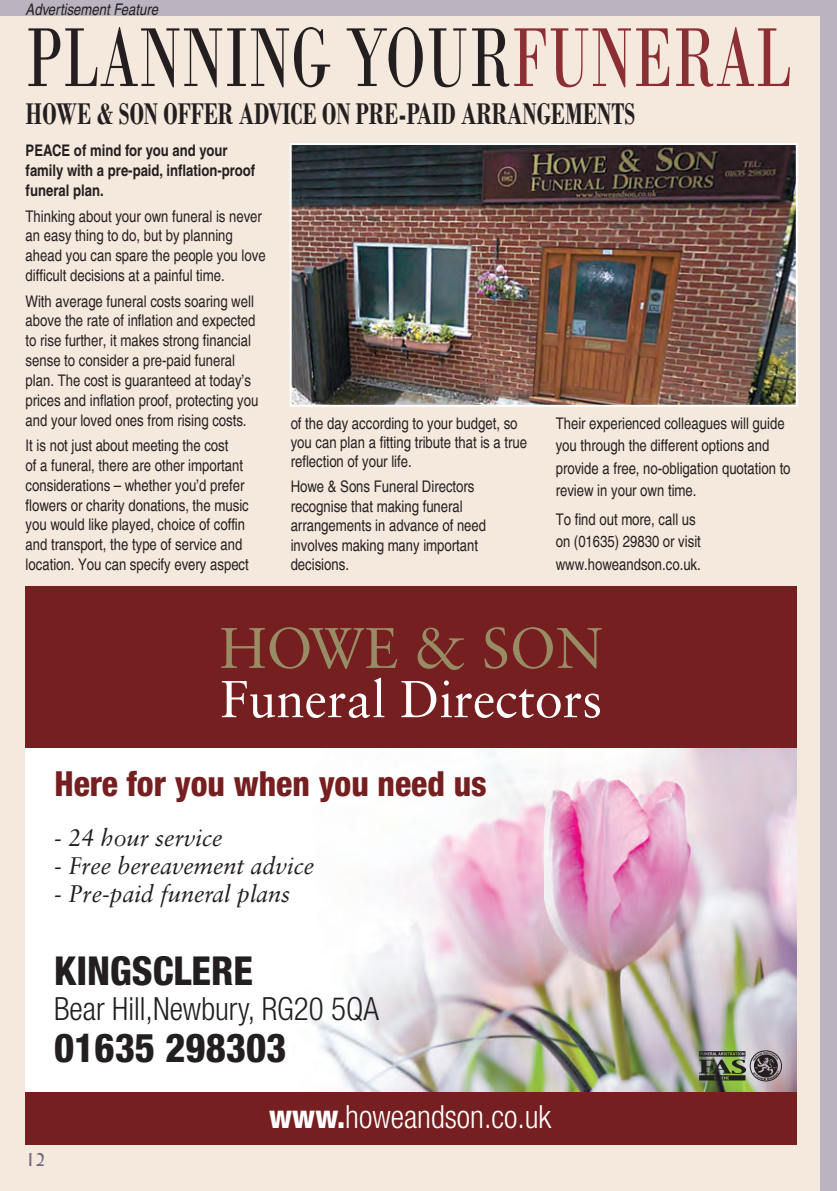
<style>
.page{position:relative;width:837px;height:1191px;background:#fff}
.page>*{position:absolute;margin:0;border:0;box-sizing:border-box;transform-origin:0 0}
.t1{font:88px "Bodoni";color:#231f20;scale:.64 1}
.t2{font:57.2px "Sabon LT Std";color:#988c65}
.t3{font:52px "Sabon LT Std";color:#fff}
.t4{font:800 condensed 40px "Helvetica Neue LT Std";color:#231f20}
.t5{font:800 condensed 34.6px "Helvetica Neue LT Std";color:#761f20}
.t6{font:300 condensed 32px "Helvetica Neue LT Std";color:#231f20}
.t7{font:300 condensed 32px "Helvetica Neue LT Std";color:#fff}
.t8{font:700 31.4px "Bodoni";color:#231f20;scale:.7 1}
.t9{font:italic 24px "Sabon LT Std";color:#231f20}
.t10{font:18px "Lydian";color:#716781}
.t11{font:condensed 16px/19.8px "Helvetica";color:#231f20}
.t12{font:700 condensed 16px/19.8px "Helvetica";color:#231f20}
.t13{font:italic condensed 16px "Helvetica";color:#231f20}
.s1{color:#8b2f34}
.s2{font-weight:800}
</style>
<div class="page">
<div style="left:0;top:0;width:836px;height:1190px;background:#bbb4c0"></div>
<div style="left:0;top:16px;width:819px;height:1174px;background:#f5e8dd"></div>
<img style="left:293px;top:146px;width:502px;height:258px">
<div style="left:290px;top:143px;width:508px;height:264px;border:2px solid #fff"></div>
<div style="left:26px;top:586px;width:771px;height:559px;background:#fff"></div>
<img style="left:293px;top:747px;width:504px;height:345px">
<div style="left:26px;top:586px;width:771px;height:161px;background:#761f20"></div>
<div style="left:26px;top:1092px;width:771px;height:53px;background:#761f20"></div>
<svg style="left:699px;top:1051px;width:47px;height:29px"></svg>
<svg style="left:752px;top:1051px;width:27px;height:28px"></svg>
<div style="left:750px;top:1050px;width:31px;height:30px;border:1px solid #231f20;border-radius:50%"></div>
<p class="t13" style="left:26px;top:0;width:134px">Advertisement Feature</p>
<p class="t1" style="left:26px;top:5px;width:1198px">PLANNING YOUR<span class="s1">FUNERAL</span></p>
<p class="t8" style="left:26px;top:95px;width:872px">HOWE &amp; SON OFFER ADVICE ON PRE-PAID ARRANGEMENTS</p>
<p class="t12" style="left:26px;top:141px;width:231px">PEACE of mind for you and your family with a pre-paid, inflation-proof funeral plan.</p>
<p class="t11" style="left:26px;top:206px;width:241px">Thinking about your own funeral is never an easy thing to do, but by planning ahead you can spare the people you love difficult decisions at a painful time.</p>
<p class="t11" style="left:26px;top:291px;width:234px">With average funeral costs soaring well above the rate of inflation and expected to rise further, it makes strong financial sense to consider a pre-paid funeral plan. The cost is guaranteed at today’s prices and inflation proof, protecting you and your loved ones from rising costs.</p>
<p class="t11" style="left:26px;top:435px;width:225px">It is not just about meeting the cost<br>of a funeral, there are other important considerations – whether you’d prefer flowers or charity donations, the music you would like played, choice of coffin and transport, the type of service and location. You can specify every aspect</p>
<p class="t11" style="left:291px;top:413px;width:238px">of the day according to your budget, so you can plan a fitting tribute that is a true reflection of your life.</p>
<p class="t11" style="left:291px;top:477px;width:197px">Howe &amp; Sons Funeral Directors recognise that making funeral arrangements in advance of need involves making many important decisions.</p>
<p class="t11" style="left:556px;top:411px;width:236px;line-height:22.6px">Their experienced colleagues will guide you through the different options and provide a free, no-obligation quotation to review in your own time.</p>
<p class="t11" style="left:556px;top:508px;width:147px;line-height:22.6px">To find out more, call us on (01635) 29830 or visit www.howeandson.co.uk.</p>
<p class="t2" style="left:220px;top:614px;width:384px">HOWE &amp; SON</p>
<p class="t3" style="left:220px;top:668px;width:383px">Funeral Directors</p>
<p class="t5" style="left:54px;top:762px;width:434px">Here for you when you need us</p>
<p class="t9" style="left:54px;top:823px;width:170px">- 24 hour service</p>
<p class="t9" style="left:54px;top:851px;width:262px">- Free bereavement advice</p>
<p class="t9" style="left:54px;top:879px;width:238px">- Pre-paid funeral plans</p>
<p class="t4" style="left:54px;top:945px;width:200px">KINGSCLERE</p>
<p class="t6" style="left:54px;top:989px;width:326px">Bear Hill,Newbury, RG20 5QA</p>
<p class="t4" style="left:54px;top:1023px;width:234px">01635 298303</p>
<p class="t10" style="left:26px;top:1149px;width:21px">12</p>
<p class="t7" style="left:269px;top:1098px;width:283px"><span class="s2">www.</span>howeandson.co.uk</p>
</div>
